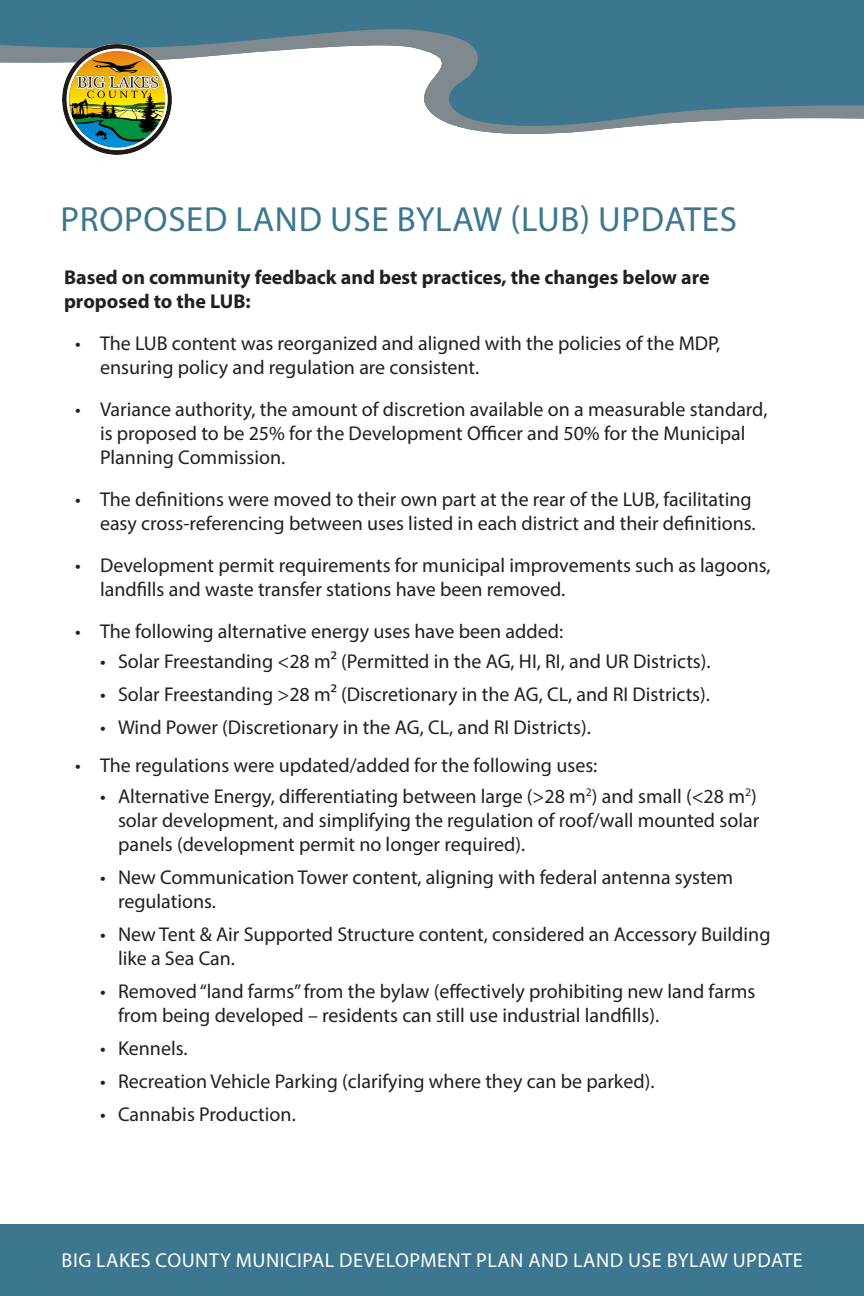
<style>
.page{position:relative;width:864px;height:1296px;background:#fff}
.page>*{position:absolute;margin:0;border:0;box-sizing:border-box;transform-origin:0 0}
.Board_Heading{font:35px "Myriad Pro";letter-spacing:.02em;color:#3c768f}
.t1{font:20.1px "Myriad Pro";letter-spacing:.025em;color:#fff}
.t2{font:20px/24px "Myriad Pro";color:#231f20}
.Heading{font:700 20px/24px "Myriad Pro";color:#231f20}
</style>
<div class="page">
<div style="left:0;top:0;width:864px;height:25px;background:#3c768f"></div>
<svg style="left:0;top:25px;width:864px;height:109px;fill:#3e768f"></svg>
<img style="left:63px;top:45px;width:109px;height:109px">
<div style="left:0;top:1224px;width:864px;height:72px;background:#3c768f"></div>
<p class="Board_Heading" style="left:60px;top:197px;width:678px">PROPOSED LAND USE BYLAW (LUB) UPDATES</p>
<p class="Heading" style="left:64px;top:264px;width:647px">Based on community feedback and best practices, the changes below are proposed to the LUB:</p>
<p class="t2" style="left:100px;top:331px;width:622px;text-indent:-25px">• The LUB content was reorganized and aligned with the policies of the MDP, ensuring policy and regulation are consistent.</p>
<p class="t2" style="left:100px;top:397px;width:669px;text-indent:-25px">• Variance authority, the amount of discretion available on a measurable standard, is proposed to be 25% for the Development Officer and 50% for the Municipal<br>Planning Commission.</p>
<p class="t2" style="left:75px;top:487px;width:682px;text-align:right">• The definitions were moved to their own part at the rear of the LUB, facilitating easy cross-referencing between uses listed in each district and their definitions.</p>
<p class="t2" style="left:100px;top:553px;width:672px;text-indent:-25px">• Development permit requirements for municipal improvements such as lagoons, landfills and waste transfer stations have been removed.</p>
<p class="t2" style="left:75px;top:619px;width:489px">• The following alternative energy uses have been added:</p>
<p class="t2" style="left:100px;top:649px;width:612px">• Solar Freestanding &lt;28 m2 (Permitted in the AG, HI, RI, and UR Districts).</p>
<p class="t2" style="left:100px;top:682px;width:612px">• Solar Freestanding &gt;28 m2 (Discretionary in the AG, CL, and RI Districts).</p>
<p class="t2" style="left:100px;top:715px;width:492px">• Wind Power (Discretionary in the AG, CL, and RI Districts).</p>
<p class="t2" style="left:75px;top:753px;width:524px">• The regulations were updated/added for the following uses:</p>
<p class="t2" style="left:118px;top:784px;width:643px;text-indent:-18px">• Alternative Energy, differentiating between large (&gt;28 m<sup>2</sup>) and small (&lt;28 m<sup>2</sup>) solar development, and simplifying the regulation of roof/wall mounted solar panels (development permit no longer required).</p>
<p class="t2" style="left:118px;top:865px;width:617px;text-indent:-18px">• New Communication Tower content, aligning with federal antenna system regulations.</p>
<p class="t2" style="left:118px;top:922px;width:654px;text-indent:-18px">• New Tent &amp; Air Supported Structure content, considered an Accessory Building like a Sea Can.</p>
<p class="t2" style="left:118px;top:979px;width:639px;text-indent:-18px">• Removed “land farms” from the bylaw (effectively prohibiting new land farms from being developed – residents can still use industrial landfills).</p>
<p class="t2" style="left:100px;top:1036px;width:89px">• Kennels.</p>
<p class="t2" style="left:100px;top:1069px;width:556px">• Recreation Vehicle Parking (clarifying where they can be parked).</p>
<p class="t2" style="left:100px;top:1102px;width:197px">• Cannabis Production.</p>
<p class="t1" style="left:62px;top:1248px;width:743px">BIG LAKES COUNTY MUNICIPAL DEVELOPMENT PLAN AND LAND USE BYLAW UPDATE</p>
</div>
